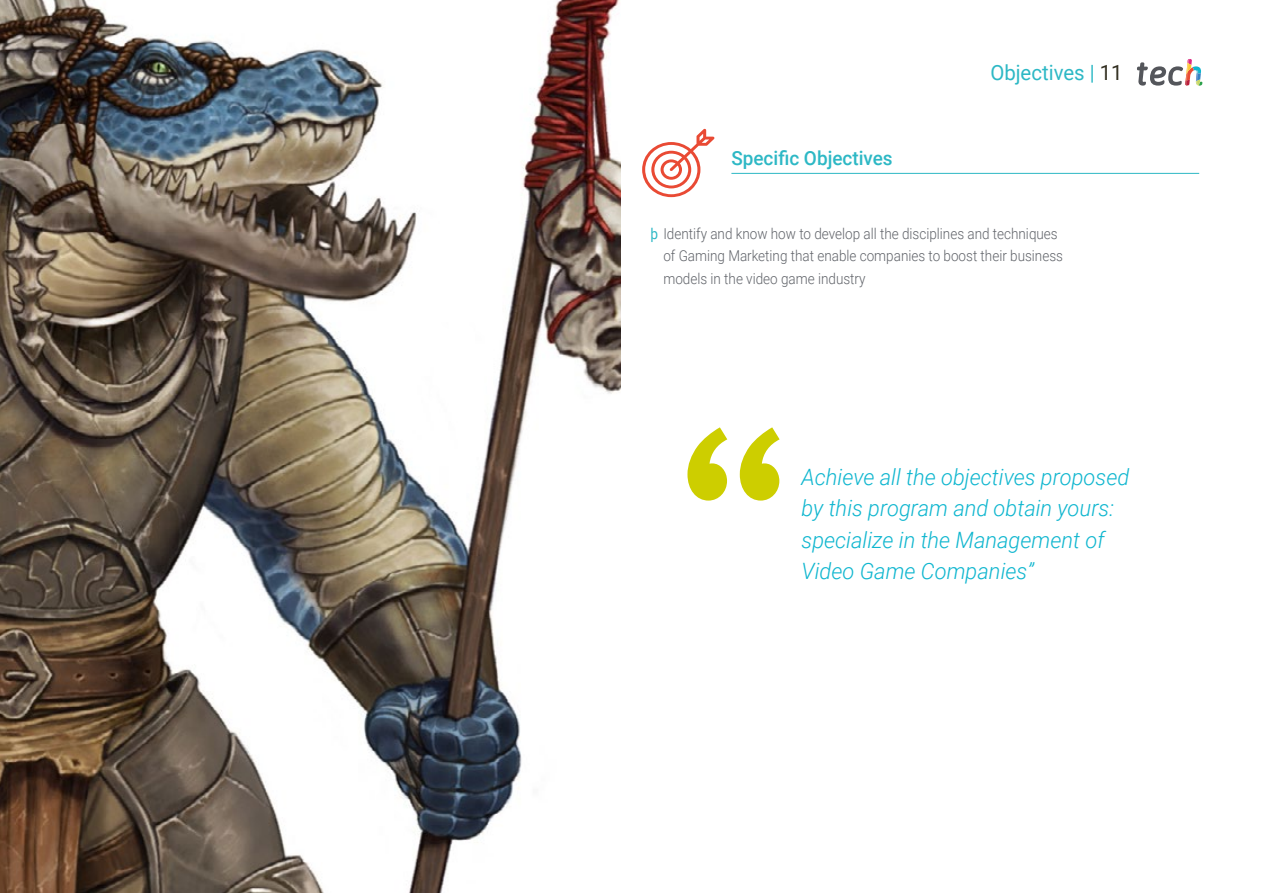
<style>
.page{position:relative;width:1263px;height:893px;background:#fff}
.page>*{position:absolute;margin:0;border:0;box-sizing:border-box;transform-origin:0 0}
.t1{font:italic 300 22.5px/31.5px "Roboto";color:#0fb6cf}
.t2{font:21px "Roboto";color:#2db8c5}
.t3{font:500 19.5px "Roboto";color:#2db8c5}
.t4{font:300 15px/22.5px "Roboto";color:#61646a;scale:.9 1}
.s1{color:#312e20}
</style>
<div class="page">
<hr style="left:731px;top:173px;width:468px;height:1px;background:#2db8c5">
<svg style="left:642px;top:129px;width:72px;height:68px"></svg>
<img style="left:0;top:0;width:621px;height:893px">
<svg style="left:1137px;top:59px;width:65px;height:27px"></svg>
<svg style="left:687px;top:427px;width:93px;height:74px"></svg>
<h3 class="t3" style="left:731px;top:144px;width:163px">Specific Objectives</h3>
<h2 class="t2" style="left:990px;top:57px;width:134px">Objectives | <span class="s1">11</span></h2>
<p class="t4" style="left:663px;top:221px;width:445px">Identify and know how to develop all the disciplines and techniques of Gaming Marketing that enable companies to boost their business models in the video game industry</p>
<h1 class="t1" style="left:801px;top:460px;width:329px">Achieve all the objectives proposed by this program and obtain yours: specialize in the Management of<br>Video Game Companies”</h1>
</div>
